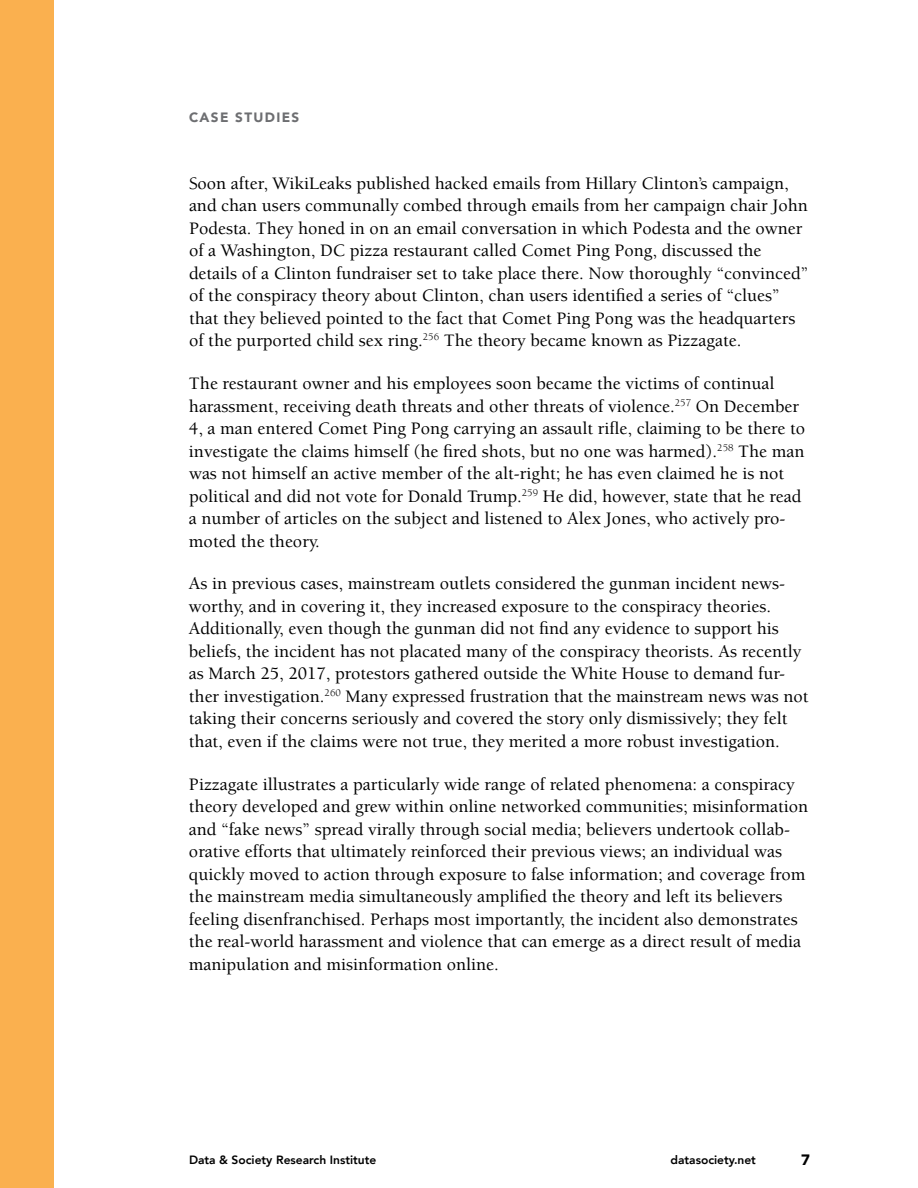
<style>
.page{position:relative;width:918px;height:1188px;background:#fff}
.page>*{position:absolute;margin:0;border:0;box-sizing:border-box;transform-origin:0 0}
.t1{font:500 18px/22.5px "Berkeley";color:#000}
.t2{font:900 15px "Avenir";color:#000}
.t3{font:900 13.5px "Avenir";letter-spacing:.1em;color:#6d6e71}
.t4{font:800 12px "Avenir";color:#000}
</style>
<div class="page">
<div style="left:0;top:0;width:54px;height:1188px;background:#fab04f"></div>
<p class="t3" style="left:189px;top:105px;width:112px">CASE STUDIES</p>
<p class="t1" style="left:189px;top:172px;width:621px">Soon after, WikiLeaks published hacked emails from Hillary Clinton’s campaign, and chan users communally combed through emails from her campaign chair John Podesta. They honed in on an email conversation in which Podesta and the owner of a Washington, DC pizza restaurant called Comet Ping Pong, discussed the details of a Clinton fundraiser set to take place there. Now thoroughly “convinced” of the conspiracy theory about Clinton, chan users identified a series of “clues” that they believed pointed to the fact that Comet Ping Pong was the headquarters of the purported child sex ring.<sup>256</sup> The theory became known as Pizzagate.</p>
<p class="t1" style="left:189px;top:373px;width:618px">The restaurant owner and his employees soon became the victims of continual harassment, receiving death threats and other threats of violence.<sup>257</sup> On December 4, a man entered Comet Ping Pong carrying an assault rifle, claiming to be there to investigate the claims himself (he fired shots, but no one was harmed).<sup>258</sup> The man was not himself an active member of the alt-right; he has even claimed he is not political and did not vote for Donald Trump.<sup>259</sup> He did, however, state that he read a number of articles on the subject and listened to Alex Jones, who actively pro&shy;moted the theory.</p>
<p class="t1" style="left:189px;top:573px;width:621px">As in previous cases, mainstream outlets considered the gunman incident news&shy;worthy, and in covering it, they increased exposure to the conspiracy theories.<br>Additionally, even though the gunman did not find any evidence to support his beliefs, the incident has not placated many of the conspiracy theorists. As recently as March 25, 2017, protestors gathered outside the White House to demand fur&shy;ther investigation.<sup>260</sup> Many expressed frustration that the mainstream news was not taking their concerns seriously and covered the story only dismissively; they felt that, even if the claims were not true, they merited a more robust investigation.</p>
<p class="t1" style="left:189px;top:773px;width:621px">Pizzagate illustrates a particularly wide range of related phenomena: a conspiracy theory developed and grew within online networked communities; misinformation and “fake news” spread virally through social media; believers undertook collab&shy;orative efforts that ultimately reinforced their previous views; an individual was quickly moved to action through exposure to false information; and coverage from the mainstream media simultaneously amplified the theory and left its believers feeling disenfranchised. Perhaps most importantly, the incident also demonstrates the real-world harassment and violence that can emerge as a direct result of media manipulation and misinformation online.</p>
<p class="t4" style="left:189px;top:1151px;width:189px">Data &amp; Society Research Institute</p>
<p class="t4" style="left:671px;top:1151px;width:87px">datasociety.net</p>
<p class="t2" style="left:801px;top:1147px;width:10px">7</p>
</div>
